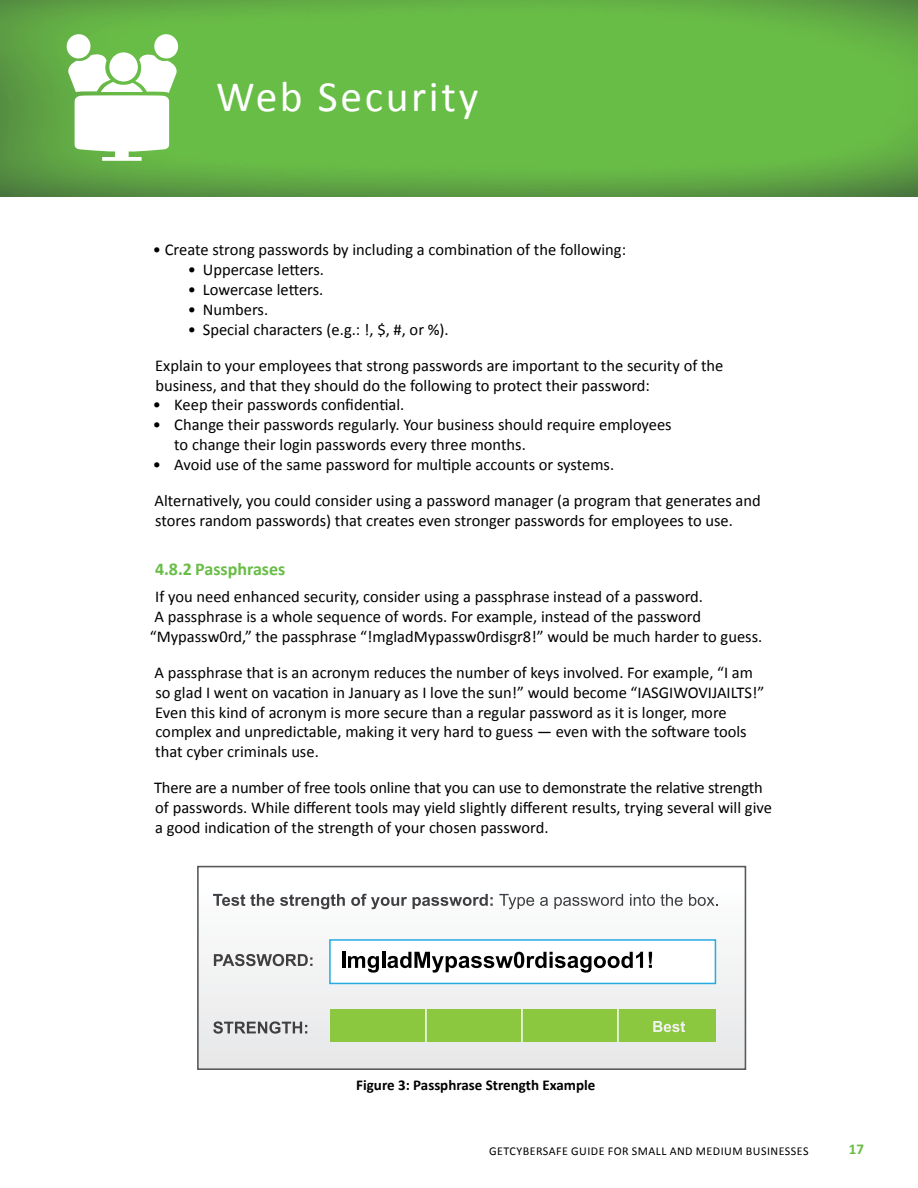
<style>
.page{position:relative;width:918px;height:1188px;background:#fff}
.page>*{position:absolute;margin:0;border:0;box-sizing:border-box;transform-origin:0 0}
.t1{font:43.5px "Calibri";letter-spacing:.06em;color:#fff}
.t2{font:700 18px "Calibri";color:#68bd46}
.t3{font:16.5px/19.8px "Calibri";color:#000}
.t4{font:700 15px "Calibri";color:#000}
.t5{font:700 15px "Calibri";color:#68bd46}
.t6{font:12px "Calibri";letter-spacing:.04em;color:#000}
</style>
<div class="page">
<img style="left:0;top:0;width:918px;height:196px">
<svg style="left:65px;top:33px;width:114px;height:128px"></svg>
<div style="left:198px;top:867px;width:547px;height:202px;background:#f4f4f4"></div>
<div style="left:197px;top:866px;width:549px;height:204px;border:2px solid #59595c"></div>
<svg style="left:213px;top:894px;width:61px;height:12px"></svg>
<svg style="left:280px;top:894px;width:65px;height:15px"></svg>
<svg style="left:351px;top:894px;width:56px;height:15px"></svg>
<svg style="left:413px;top:894px;width:80px;height:15px"></svg>
<svg style="left:499px;top:894px;width:35px;height:15px"></svg>
<svg style="left:540px;top:897px;width:8px;height:9px"></svg>
<svg style="left:554px;top:894px;width:69px;height:15px"></svg>
<svg style="left:630px;top:894px;width:25px;height:12px"></svg>
<svg style="left:661px;top:894px;width:22px;height:12px"></svg>
<svg style="left:689px;top:894px;width:29px;height:12px"></svg>
<svg style="left:214px;top:954px;width:99px;height:12px"></svg>
<svg style="left:213px;top:1021px;width:94px;height:13px"></svg>
<div style="left:329px;top:939px;width:387px;height:45px;background:#fff;border:2px solid #26abe0"></div>
<div style="left:330px;top:1009px;width:385px;height:33px;background:#8cc740"></div>
<hr style="left:425px;top:1009px;width:2px;height:33px;background:#fff">
<hr style="left:521px;top:1009px;width:2px;height:33px;background:#fff">
<hr style="left:617px;top:1009px;width:2px;height:33px;background:#fff">
<svg style="left:653px;top:1021px;width:32px;height:11px"></svg>
<hr style="left:342px;top:952px;width:3px;height:16px;background:#000">
<svg style="left:348px;top:956px;width:31px;height:17px"></svg>
<hr style="left:382px;top:952px;width:3px;height:16px;background:#000">
<svg style="left:387px;top:952px;width:256px;height:21px"></svg>
<svg style="left:649px;top:952px;width:3px;height:16px"></svg>
<h1 class="t1" style="left:216px;top:69px;width:264px">Web Security</h1>
<p class="t3" style="left:153px;top:240px;width:475px">• Create strong passwords by including a combination of the following:</p>
<p class="t3" style="left:188px;top:260px;width:138px">• Uppercase letters.</p>
<p class="t3" style="left:188px;top:280px;width:137px">• Lowercase letters.</p>
<p class="t3" style="left:188px;top:299px;width:82px">• Numbers.</p>
<p class="t3" style="left:188px;top:319px;width:262px">• Special characters (e.g.: !, $, #, or %).</p>
<p class="t3" style="left:155px;top:356px;width:570px">Explain to your employees that strong passwords are important to the security of the business, and that they should do the following to protect their password:</p>
<p class="t3" style="left:153px;top:395px;width:253px">• Keep their passwords confidential.</p>
<p class="t3" style="left:174px;top:415px;width:499px;text-indent:-21px">• Change their passwords regularly. Your business should require employees to change their login passwords every three months.</p>
<p class="t3" style="left:153px;top:446px;width:609px;line-height:36.3px">• Avoid use of the same password for multiple accounts or systems.<br>Alternatively, you could consider using a password manager (a program that generates and</p>
<p class="t3" style="left:155px;top:511px;width:579px">stores random passwords) that creates even stronger passwords for employees to use.</p>
<p class="t2" style="left:155px;top:558px;width:132px">4.8.2 Passphrases</p>
<p class="t3" style="left:150px;top:587px;width:614px;text-indent:5px">If you need enhanced security, consider using a passphrase instead of a password.<br>A passphrase is a whole sequence of words. For example, instead of the password “Mypassw0rd,” the passphrase “!mgladMypassw0rdisgr8!” would be much harder to guess.</p>
<p class="t3" style="left:155px;top:663px;width:611px">A passphrase that is an acronym reduces the number of keys involved. For example, “I am so glad I went on vacation in January as I love the sun!” would become “IASGIWOVIJAILTS!” Even this kind of acronym is more secure than a regular password as it is longer, more complex and unpredictable, making it very hard to guess — even with the software tools that cyber criminals use.</p>
<p class="t3" style="left:154px;top:778px;width:619px">There are a number of free tools online that you can use to demonstrate the relative strength of passwords. While different tools may yield slightly different results, trying several will give a good indication of the strength of your chosen password.</p>
<p class="t4" style="left:356px;top:1076px;width:241px">Figure 3: Passphrase Strength Example</p>
<p class="t6" style="left:489px;top:1143px;width:320px">GetCyberSafe Guide for Small and M edium Businesses</p>
<p class="t5" style="left:849px;top:1139px;width:17px">17</p>
</div>
